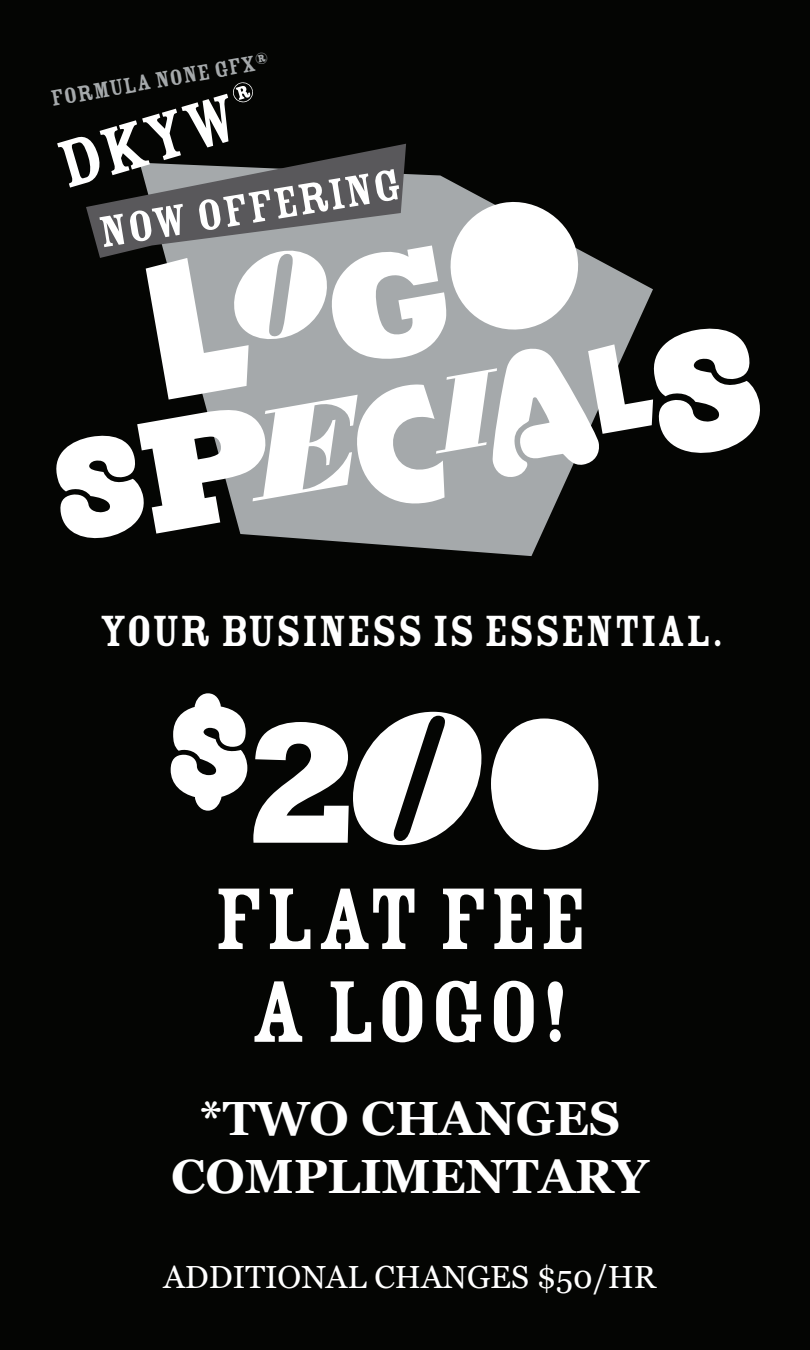
<style>
.page{position:relative;width:810px;height:1350px;background:#040503}
.page>*{position:absolute;margin:0;border:0;box-sizing:border-box;transform-origin:0 0}
.t1{font:130.8px "Snoogle LT Pro";color:#fff}
.t2{font:96px/92.7px "Rosewood Std Fill";color:#fff;text-align:center}
.t3{font:73.2px "Rosewood Std Fill";color:#fff}
.t4{font:48px "Rosewood Std Fill";color:#fff}
.t5{font:700 48px/57.6px "Georgia";color:#fff;text-align:center}
.t6{font:32.1px "Georgia";color:#fff}
.t7{font:24.3px "Rosewood Std Fill";color:#a5a9ab}
.s1{font-family:"Rockwell";font-weight:800;font-size:174.3px}
.s2{font-family:"Bodoni MT Black";font-style:italic;font-size:195.9px}
.s3{font-size:185.1px}
</style>
<div class="page">
<svg style="left:333px;top:541px;width:206px;height:15px"></svg>
<svg style="left:56px;top:144px;width:704px;height:397px"></svg>
<p class="t7" style="left:49px;top:86px;width:222px;rotate:-10deg">Formula None GFX®</p>
<h3 class="t3" style="left:49px;top:128px;width:186px;rotate:-16deg">DKYW</h3>
<p class="t4" style="left:95px;top:206px;width:307px;rotate:-9deg">NOW OFFERING</p>
<p class="t4" style="left:99px;top:605px;width:626px">YOUR BUSINESS IS ESSENTIAL.</p>
<h1 class="t1" style="left:170px;top:656px;width:434px">$<span class="s1">2</span><span class="s2">0</span><span class="s3">0</span></h1>
<h2 class="t2" style="left:214px;top:873px;width:376px">fLAT FEE<br>A LOGO!</h2>
<p class="t5" style="left:171px;top:1090px;width:479px">*TWO CHANGES<br>COMPLIMENTARY</p>
<p class="t6" style="left:164px;top:1258px;width:494px">ADDITIONAL CHANGES $50/HR</p>
</div>
